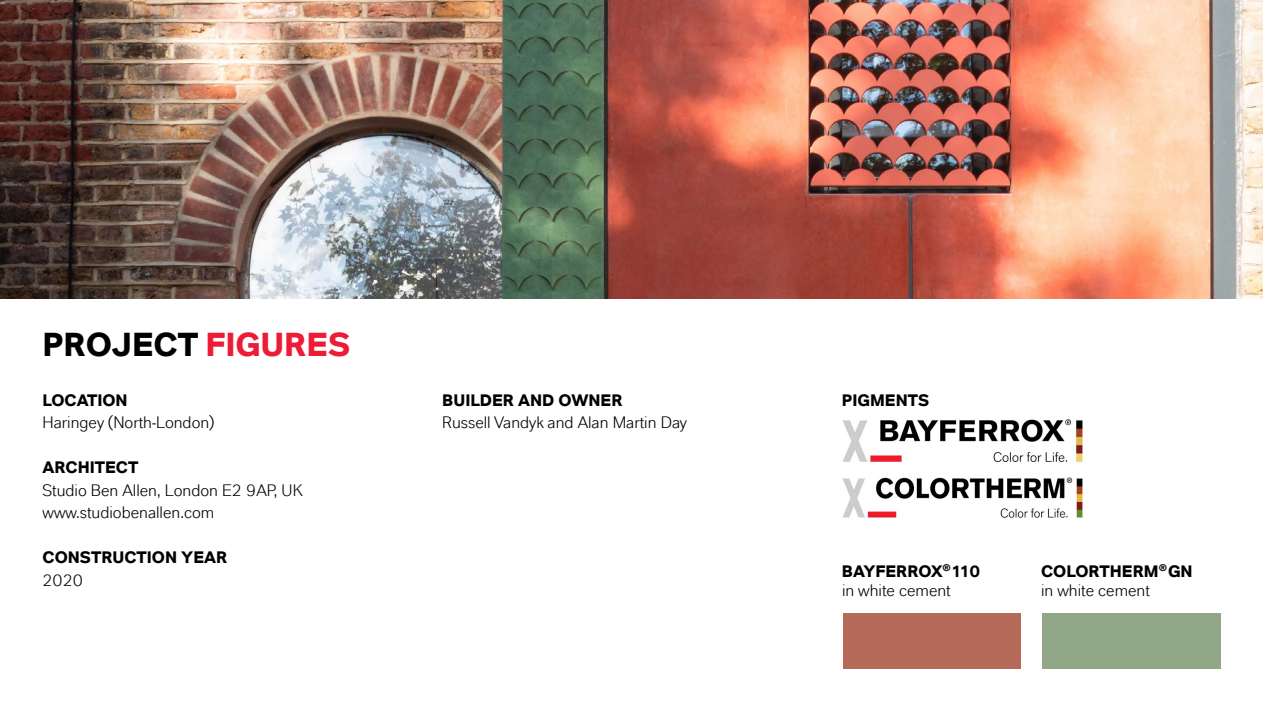
<style>
.page{position:relative;width:1263px;height:711px;background:#fff}
.page>*{position:absolute;margin:0;border:0;box-sizing:border-box;transform-origin:0 0}
.t1{font:700 33px "Lanxess Global";color:#000}
.t2{font:16.5px/22.5px "Lanxess Global";color:#000}
.t3{font:700 16.5px "Lanxess Global";color:#000}
.s1{color:#ed1b35}
</style>
<div class="page">
<img style="left:0;top:0;width:1263px;height:298px">
<div style="left:843px;top:613px;width:177px;height:55px;background:#b66b5a"></div>
<div style="left:1042px;top:613px;width:178px;height:55px;background:#91a787"></div>
<img style="left:843px;top:419px;width:239px;height:42px">
<img style="left:843px;top:477px;width:239px;height:39px">
<h1 class="t1" style="left:43px;top:324px;width:309px">PROJECT <span class="s1">FIGURES</span></h1>
<p class="t3" style="left:43px;top:390px;width:87px">LOCATION</p>
<p class="t2" style="left:43px;top:411px;width:174px">Haringey (North-London)</p>
<p class="t3" style="left:43px;top:457px;width:97px">ARCHITECT</p>
<p class="t2" style="left:43px;top:478px;width:262px">Studio Ben Allen, London E2 9AP, UK www.studiobenallen.com</p>
<p class="t3" style="left:43px;top:547px;width:186px">CONSTRUCTION YEAR</p>
<p class="t2" style="left:43px;top:568px;width:42px">2020</p>
<p class="t3" style="left:442px;top:390px;width:182px">BUILDER AND OWNER</p>
<p class="t2" style="left:442px;top:411px;width:246px">Russell Vandyk and Alan Martin Day</p>
<p class="t3" style="left:842px;top:390px;width:89px">PIGMENTS</p>
<p class="t3" style="left:842px;top:561px;width:140px">BAYFERROX<sup>®</sup>110</p>
<p class="t3" style="left:1041px;top:561px;width:153px">COLORTHERM<sup>®</sup>GN</p>
<p class="t2" style="left:842px;top:579px;width:110px">in white cement</p>
<p class="t2" style="left:1041px;top:579px;width:110px">in white cement</p>
</div>
